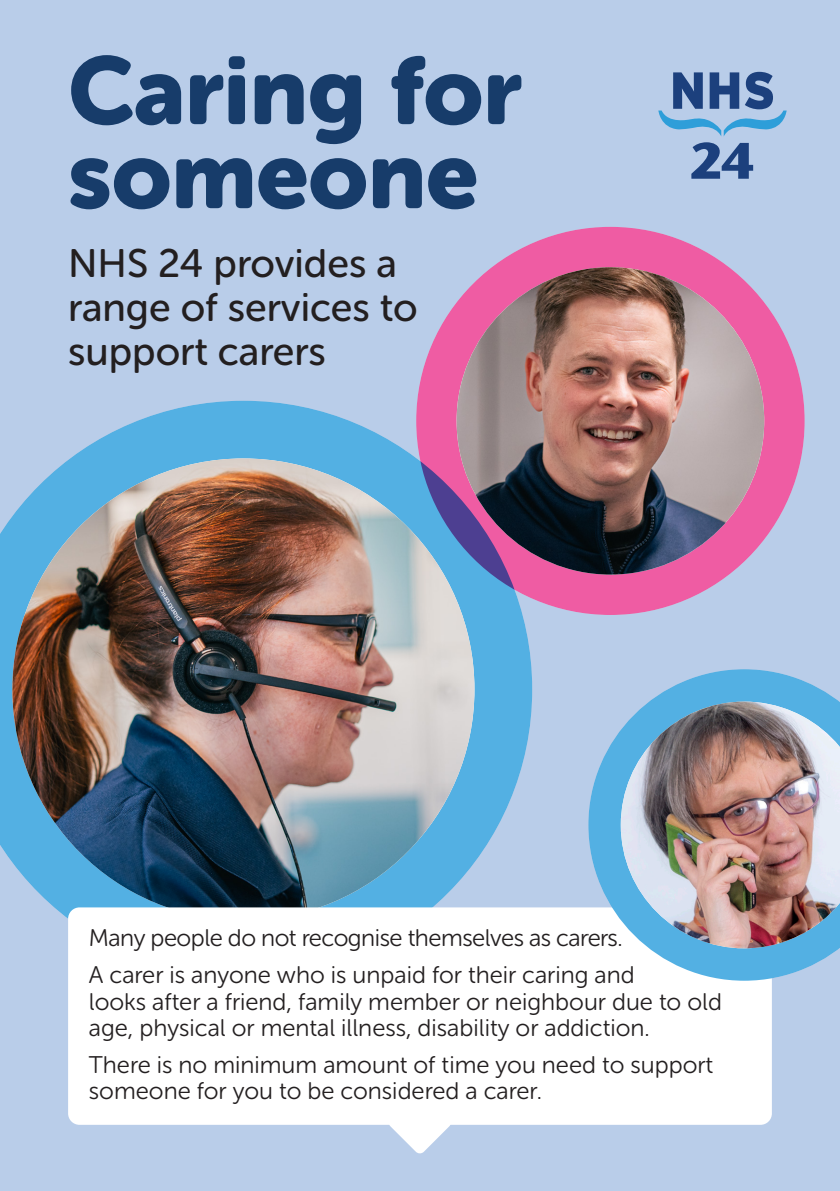
<style>
.page{position:relative;width:840px;height:1191px;background:#fff}
.page>*{position:absolute;margin:0;border:0;box-sizing:border-box;transform-origin:0 0}
.t1{font:95px/84px "Museo Sans Rounded 900";color:#173c6a}
.t2{font:39.6px/44px "Museo Sans Rounded 500";color:#231f20}
.t3{font:24px/26.2px "Museo Sans Rounded 300";color:#231f20}
.t4{font:24px "Museo Sans Rounded 300";letter-spacing:-.02em;color:#231f20}
</style>
<div class="page">
<div style="left:0;top:0;width:839px;height:1191px;background:#b9cde9"></div>
<svg style="left:388px;top:1124px;width:63px;height:30px"></svg>
<div style="left:416px;top:227px;width:388px;height:388px;background:#ef5ca3;border-radius:50%"></div>
<svg style="left:0;top:401px;width:532px;height:518px;fill:#53b0e3"></svg>
<img style="left:12px;top:458px;width:462px;height:462px;border-radius:231px">
<img style="left:456px;top:267px;width:307px;height:307px;border-radius:154px">
<svg style="left:691px;top:142px;width:61px;height:37px"></svg>
<svg style="left:658px;top:72px;width:128px;height:64px"></svg>
<div style="left:68px;top:907px;width:703px;height:217px;background:#fff;border-radius:11px"></div>
<svg style="left:588px;top:669px;width:251px;height:311px;fill:#53b0e3"></svg>
<img style="left:620px;top:701px;width:219px;height:247px">
<p class="t1" style="left:68px;top:49px;width:455px">Caring for someone</p>
<p class="t2" style="left:68px;top:241px;width:351px">NHS 24 provides a range of services to support carers</p>
<p class="t4" style="left:89px;top:924px;width:535px">Many people do not recognise themselves as carers.</p>
<p class="t3" style="left:89px;top:962px;width:634px">A carer is anyone who is unpaid for their caring and<br>looks after a friend, family member or neighbour due to old age, physical or mental illness, disability or addiction.</p>
<p class="t3" style="left:89px;top:1052px;width:625px">There is no minimum amount of time you need to support someone for you to be considered a carer.</p>
</div>
